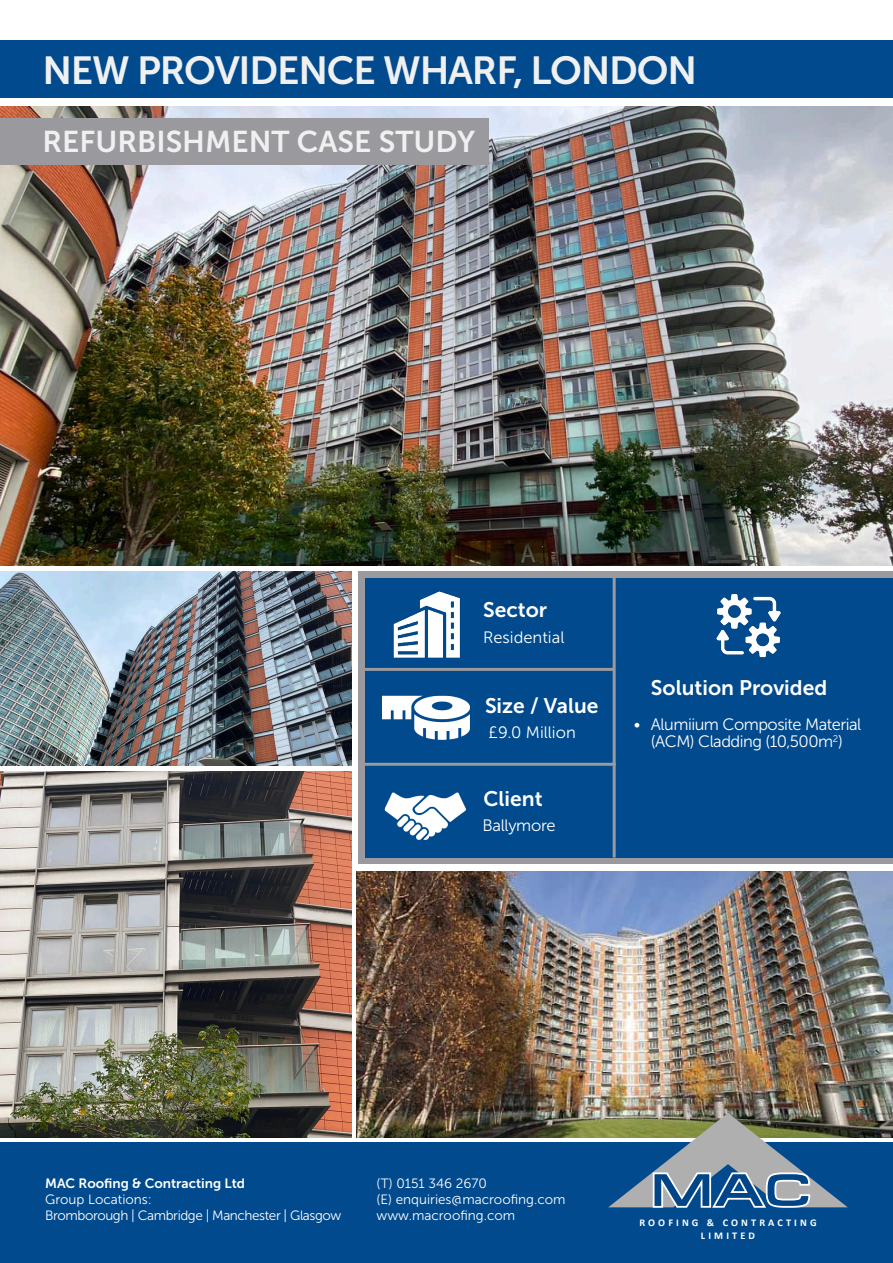
<style>
.page{position:relative;width:893px;height:1263px;background:#fff}
.page>*{position:absolute;margin:0;border:0;box-sizing:border-box;transform-origin:0 0}
.t1{font:48.15px "Federation Wide";color:#004587;scale:.74 1}
.t2{font:39px "Museo Sans 700";letter-spacing:-.03em;color:#f0f0f0}
.t3{font:30px "Museo Sans 700";color:#f0f0f0}
.Cover_Title{font:21px "Museo Sans 700";color:#fff}
.Cover_Title-2{font:16.5px/16.5px "Museo Sans 300";letter-spacing:-.03em;color:#fff;text-align:center}
.Cover_Title-3{font:16.5px "Museo Sans 300";color:#fff}
.t4{font:13.5px "Museo Sans 300";color:#fff}
.t5{font:13.5px "Museo Sans 300";letter-spacing:-.03em;color:#fff}
.t6{font:13.5px "Museo Sans 700";color:#fff}
.t7{font:700 10.35px "Calibri";letter-spacing:.3em;color:#fff}
</style>
<div class="page">
<img style="left:0;top:106px;width:893px;height:460px">
<img style="left:0;top:772px;width:351px;height:365px">
<div style="left:0;top:1142px;width:893px;height:121px;background:#004a8d"></div>
<div style="left:0;top:40px;width:893px;height:58px;background:#004a8d"></div>
<img style="left:357px;top:872px;width:536px;height:265px">
<svg style="left:608px;top:1113px;width:240px;height:95px"></svg>
<div style="left:358px;top:572px;width:535px;height:292px;background:#99999e"></div>
<div style="left:365px;top:578px;width:528px;height:279px;background:#004a8d"></div>
<hr style="left:613px;top:572px;width:3px;height:285px;background:#99999e">
<hr style="left:363px;top:668px;width:251px;height:3px;background:#99999e">
<img style="left:382px;top:695px;width:89px;height:45px">
<img style="left:393px;top:592px;width:67px;height:66px">
<img style="left:716px;top:594px;width:65px;height:64px">
<hr style="left:361px;top:763px;width:255px;height:3px;background:#99999e">
<img style="left:0;top:572px;width:351px;height:194px">
<img style="left:384px;top:792px;width:82px;height:48px">
<div style="left:0;top:118px;width:489px;height:47px;background:#99999e"></div>
<p class="t2" style="left:43px;top:49px;width:656px">NEW PROVIDENCE WHARF, LONDON</p>
<p class="t3" style="left:43px;top:125px;width:434px">REFURBISHMENT CASE STUDY</p>
<p class="Cover_Title" style="left:483px;top:598px;width:66px">Sector</p>
<p class="Cover_Title-3" style="left:483px;top:628px;width:83px">Residential</p>
<p class="Cover_Title" style="left:485px;top:694px;width:115px">Size / Value</p>
<p class="Cover_Title-3" style="left:489px;top:723px;width:89px">£9.0 Million</p>
<p class="Cover_Title" style="left:484px;top:787px;width:61px">Client</p>
<p class="Cover_Title-2" style="left:483px;top:817px;width:74px">Ballymore</p>
<p class="Cover_Title" style="left:651px;top:676px;width:178px">Solution Provided</p>
<p class="Cover_Title-2" style="left:634px;top:717px;width:229px">• Alumiium Composite Material (ACM) Cladding (10,500m<sup>2</sup>)</p>
<p class="t6" style="left:45px;top:1176px;width:201px">MAC Roofing &amp; Contracting Ltd</p>
<p class="t4" style="left:45px;top:1192px;width:108px">Group Locations:</p>
<p class="t5" style="left:45px;top:1208px;width:298px">Bromborough | Cambridge | Manchester | Glasgow</p>
<p class="t1" style="left:650px;top:1163px;width:220px">MAC</p>
<p class="t7" style="left:701px;top:1228px;width:56px">LIMITED</p>
<p class="t4" style="left:377px;top:1176px;width:112px">(T) 0151 346 2670</p>
<p class="t4" style="left:377px;top:1192px;width:190px">(E) enquiries@macroofing.com</p>
<p class="t4" style="left:377px;top:1208px;width:140px">www.macroofing.com</p>
<p class="t7" style="left:639px;top:1215px;width:179px">ROOFING &amp; CONTRACTING</p>
</div>
